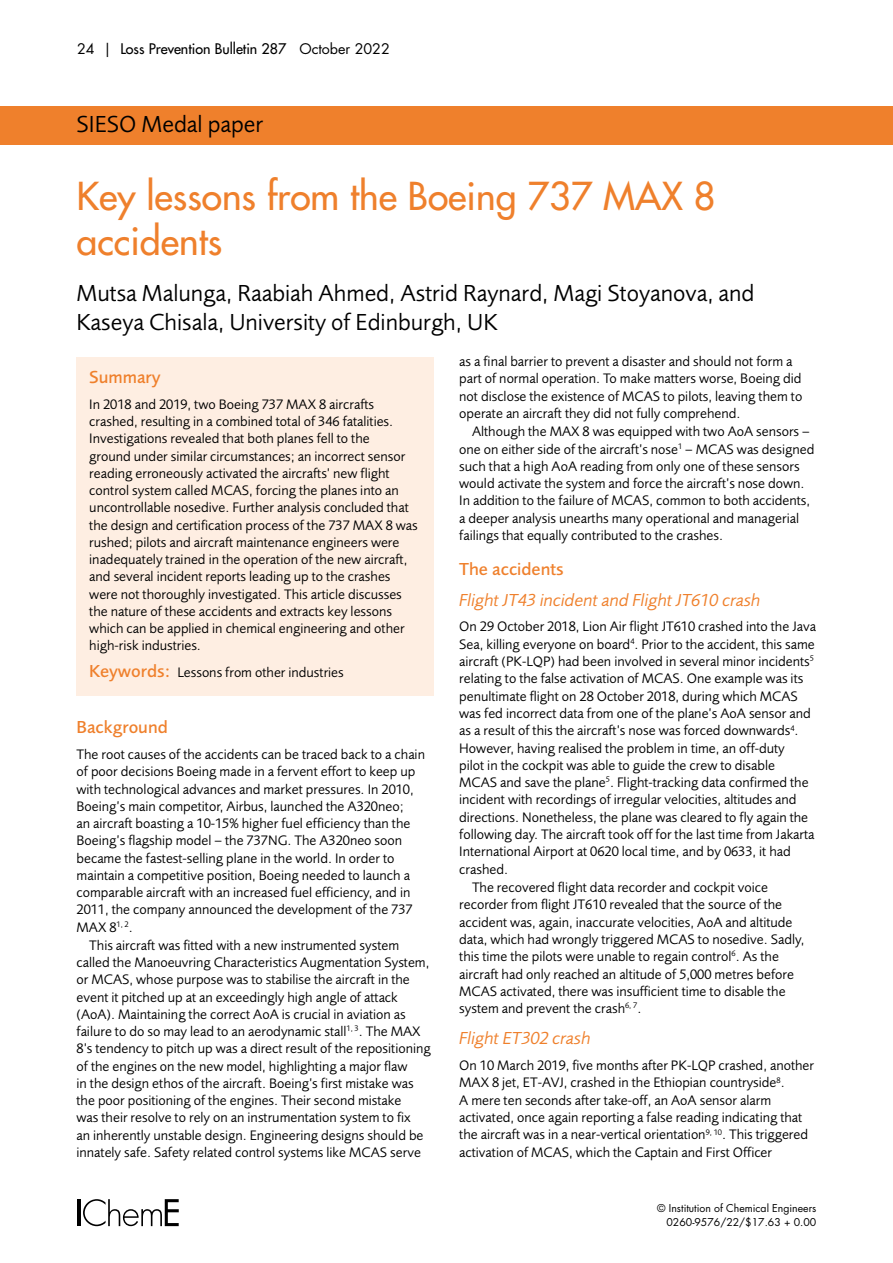
<style>
.page{position:relative;width:893px;height:1263px;background:#fff}
.page>*{position:absolute;margin:0;border:0;box-sizing:border-box;transform-origin:0 0}
.Author_intro{font:500 37.5px/45px "Futura Std";color:#ef802c}
.Author_intro-2{font:24px/28.8px "Foundry Sans";color:#000}
.subsubhead{font:italic 18px "Foundry Sans";color:#ef802c}
.Subhead{font:500 18px "Foundry Sans";color:#ef802c}
.body{font:14.25px/17.2px "Foundry Sans";color:#000}
.t1{font:500 14.25px "Futura Std";color:#000}
.Subhead-2{font:14.25px "Foundry Sans";color:#000}
.t2{font:10.5px/13.6px "Futura Std";color:#000;text-align:right}
.s1{font-weight:400}
.s2{font-weight:500;font-size:18px;color:#ef802c}
</style>
<div class="page">
<svg style="left:83px;top:1199px;width:96px;height:27px"></svg>
<hr style="left:77px;top:1199px;width:3px;height:27px;background:#000">
<div style="left:0;top:106px;width:893px;height:39px;background:#ef802c"></div>
<div style="left:77px;top:357px;width:357px;height:338px;background:#feeee2"></div>
<p class="t1" style="left:77px;top:40px;width:314px"><span class="s1">24 |</span> Loss Prevention Bulletin 287 <span class="s1">October 2022</span></p>
<p class="Author_intro-2" style="left:77px;top:110px;width:188px">SIESO Medal paper</p>
<p class="Author_intro" style="left:77px;top:173px;width:640px">Key lessons from the Boeing 737 MAX 8 accidents</p>
<p class="Author_intro-2" style="left:77px;top:279px;width:679px">Mutsa Malunga, Raabiah Ahmed, Astrid Raynard, Magi Stoyanova, and<br>Kaseya Chisala, University of Edinburgh, UK</p>
<p class="Subhead" style="left:89px;top:367px;width:73px">Summary</p>
<p class="body" style="left:89px;top:396px;width:330px">In 2018 and 2019, two Boeing 737 MAX 8 aircrafts crashed, resulting in a combined total of 346 fatalities.<br>Investigations revealed that both planes fell to the<br>ground under similar circumstances; an incorrect sensor reading erroneously activated the aircrafts’ new flight control system called MCAS, forcing the planes into an uncontrollable nosedive. Further analysis concluded that the design and certification process of the 737 MAX 8 was rushed; pilots and aircraft maintenance engineers were inadequately trained in the operation of the new aircraft, and several incident reports leading up to the crashes were not thoroughly investigated. This article discusses the nature of these accidents and extracts key lessons which can be applied in chemical engineering and other high-risk industries.</p>
<p class="Subhead-2" style="left:89px;top:665px;width:256px"><span class="s2">Keywords:</span> Lessons from other industries</p>
<p class="Subhead" style="left:77px;top:717px;width:93px">Background</p>
<p class="body" style="left:77px;top:746px;width:350px">The root causes of the accidents can be traced back to a chain of poor decisions Boeing made in a fervent effort to keep up with technological advances and market pressures. In 2010, Boeing’s main competitor, Airbus, launched the A320neo;<br>an aircraft boasting a 10-15% higher fuel efficiency than the Boeing’s flagship model – the 737NG. The A320neo soon became the fastest-selling plane in the world. In order to maintain a competitive position, Boeing needed to launch a comparable aircraft with an increased fuel efficiency, and in 2011, the company announced the development of the 737<br>MAX 8<sup>1,</sup> <sup>2</sup>.</p>
<p class="body" style="left:77px;top:937px;width:356px;text-indent:13px">This aircraft was fitted with a new instrumented system called the Manoeuvring Characteristics Augmentation System, or MCAS, whose purpose was to stabilise the aircraft in the event it pitched up at an exceedingly high angle of attack (AoA). Maintaining the correct AoA is crucial in aviation as failure to do so may lead to an aerodynamic stall<sup>1,</sup> <sup>3</sup>. The MAX 8’s tendency to pitch up was a direct result of the repositioning of the engines on the new model, highlighting a major flaw<br>in the design ethos of the aircraft. Boeing’s first mistake was the poor positioning of the engines. Their second mistake<br>was their resolve to rely on an instrumentation system to fix<br>an inherently unstable design. Engineering designs should be innately safe. Safety related control systems like MCAS serve</p>
<p class="body" style="left:459px;top:353px;width:345px">as a final barrier to prevent a disaster and should not form a part of normal operation. To make matters worse, Boeing did not disclose the existence of MCAS to pilots, leaving them to operate an aircraft they did not fully comprehend.</p>
<p class="body" style="left:459px;top:423px;width:357px;text-indent:13px">Although the MAX 8 was equipped with two AoA sensors – one on either side of the aircraft’s nose<sup>1</sup> – MCAS was designed such that a high AoA reading from only one of these sensors would activate the system and force the aircraft’s nose down.<br>In addition to the failure of MCAS, common to both accidents, a deeper analysis unearths many operational and managerial failings that equally contributed to the crashes.</p>
<p class="Subhead" style="left:459px;top:559px;width:106px">The accidents</p>
<p class="subsubhead" style="left:459px;top:590px;width:303px">Flight JT43 incident and Flight JT610 crash</p>
<p class="body" style="left:459px;top:618px;width:358px">On 29 October 2018, Lion Air flight JT610 crashed into the Java Sea, killing everyone on board<sup>4</sup>. Prior to the accident, this same aircraft (PK-LQP) had been involved in several minor incidents<sup>5 </sup>relating to the false activation of MCAS. One example was its penultimate flight on 28 October 2018, during which MCAS was fed incorrect data from one of the plane’s AoA sensor and as a result of this the aircraft’s nose was forced downwards<sup>4</sup>.<br>However, having realised the problem in time, an off-duty<br>pilot in the cockpit was able to guide the crew to disable MCAS and save the plane<sup>5</sup>. Flight-tracking data confirmed the incident with recordings of irregular velocities, altitudes and directions. Nonetheless, the plane was cleared to fly again the following day. The aircraft took off for the last time from Jakarta International Airport at 0620 local time, and by 0633, it had crashed.</p>
<p class="body" style="left:459px;top:879px;width:347px;text-indent:13px">The recovered flight data recorder and cockpit voice recorder from flight JT610 revealed that the source of the accident was, again, inaccurate velocities, AoA and altitude data, which had wrongly triggered MCAS to nosedive. Sadly, this time the pilots were unable to regain control<sup>6</sup>. As the aircraft had only reached an altitude of 5,000 metres before MCAS activated, there was insufficient time to disable the system and prevent the crash<sup>6,</sup> <sup>7</sup>.</p>
<p class="subsubhead" style="left:459px;top:1028px;width:133px">Flight ET302 crash</p>
<p class="body" style="left:459px;top:1057px;width:356px">On 10 March 2019, five months after PK-LQP crashed, another MAX 8 jet, ET-AVJ, crashed in the Ethiopian countryside<sup>8</sup>.<br>A mere ten seconds after take-off, an AoA sensor alarm activated, once again reporting a false reading indicating that the aircraft was in a near-vertical orientation<sup>9,</sup> <sup>10</sup>. This triggered activation of MCAS, which the Captain and First Officer</p>
<p class="t2" style="left:657px;top:1201px;width:161px">© Institution of Chemical Engineers<br>0260-9576/22/$17.63 + 0.00</p>
</div>
